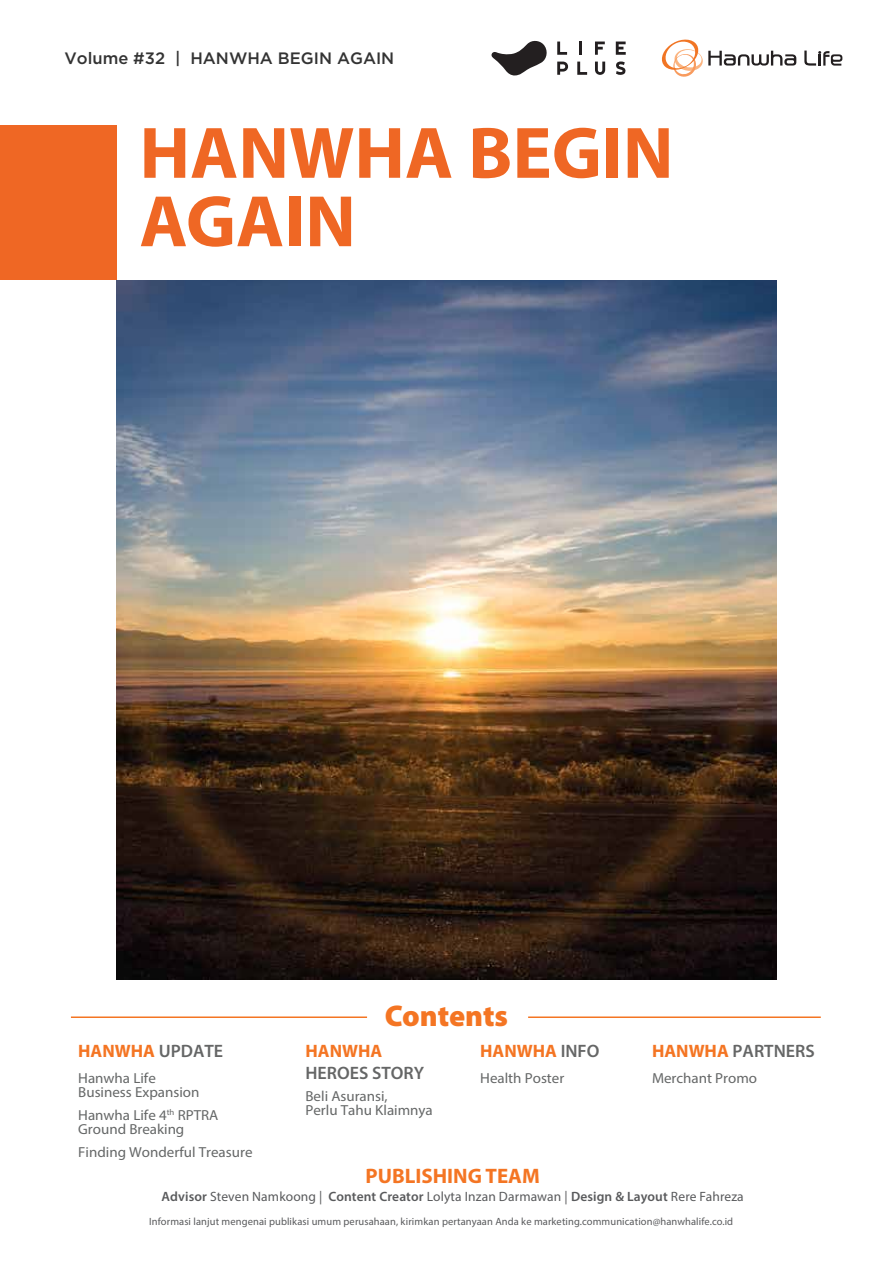
<style>
.page{position:relative;width:893px;height:1263px;background:#fff}
.page>*{position:absolute;margin:0;border:0;box-sizing:border-box;transform-origin:0 0}
.t1{font:700 73.5px/68.4px "Myriad Pro";color:#ef6724}
.t2{font:900 30px "Myriad Pro";letter-spacing:-.005em;color:#f47523}
.t3{font:700 21px "Myriad Pro";color:#f47523}
.t4{font:700 18px "Myriad Pro";color:#f47523}
.t5{font:600 18px "Myriad Pro";color:#656666}
.t6{font:500 16.5px "Gotham";color:#333}
.t7{font:14.55px/14.4px "Myriad Pro";color:#656767}
.t8{font:13.5px "Myriad Pro";letter-spacing:.01em;color:#595a5c}
.t9{font:10.5px "Myriad Pro";letter-spacing:.01em;color:#595a5c}
.s1{font-weight:600;color:#656666}
.s2{font-weight:700;color:#f47523}
.s3{font-weight:600}
</style>
<div class="page">
<img style="left:116px;top:280px;width:661px;height:700px">
<svg style="left:661px;top:39px;width:135px;height:38px"></svg>
<svg style="left:804px;top:51px;width:38px;height:15px"></svg>
<svg style="left:557px;top:62px;width:11px;height:13px"></svg>
<svg style="left:616px;top:42px;width:10px;height:13px"></svg>
<svg style="left:577px;top:62px;width:10px;height:13px"></svg>
<svg style="left:557px;top:42px;width:10px;height:13px"></svg>
<svg style="left:595px;top:42px;width:10px;height:13px"></svg>
<svg style="left:595px;top:62px;width:10px;height:13px"></svg>
<svg style="left:616px;top:62px;width:10px;height:13px"></svg>
<svg style="left:579px;top:42px;width:3px;height:13px"></svg>
<svg style="left:491px;top:40px;width:56px;height:36px"></svg>
<hr style="left:528px;top:1016px;width:293px;height:2px;background:#f47523">
<hr style="left:71px;top:1016px;width:296px;height:2px;background:#f47523">
<div style="left:0;top:126px;width:116px;height:154px;background:#ef6724"></div>
<p class="t6" style="left:65px;top:47px;width:331px">Volume #32 | HANWHA BEGIN AGAIN</p>
<h1 class="t1" style="left:140px;top:116px;width:535px">HANWHA BEGIN<br>AGAIN</h1>
<h2 class="t2" style="left:385px;top:996px;width:125px">Contents</h2>
<p class="t4" style="left:480px;top:1039px;width:121px">HANWHA <span class="s1">INFO</span></p>
<p class="t7" style="left:480px;top:1070px;width:86px">Health Poster</p>
<p class="t4" style="left:78px;top:1039px;width:146px">HANWHA <span class="s1">UPDATE</span></p>
<p class="t5" style="left:652px;top:1039px;width:164px"><span class="s2">HANWHA</span> PARTNERS</p>
<p class="t7" style="left:652px;top:1070px;width:107px">Merchant Promo</p>
<p class="t4" style="left:305px;top:1039px;width:78px">HANWHA</p>
<p class="t5" style="left:305px;top:1061px;width:120px">HEROES STORY</p>
<p class="t7" style="left:78px;top:1070px;width:123px">Hanwha Life<br>Business Expansion</p>
<p class="t7" style="left:78px;top:1108px;width:142px">Hanwha Life 4<sup>th</sup> RPTRA<br>Ground Breaking</p>
<p class="t7" style="left:78px;top:1145px;width:176px">Finding Wonderful Treasure</p>
<p class="t7" style="left:305px;top:1088px;width:129px">Beli Asuransi,<br>Perlu Tahu Klaimnya</p>
<h3 class="t3" style="left:366px;top:1162px;width:176px">PUBLISHING TEAM</h3>
<p class="t8" style="left:162px;top:1188px;width:584px"><span class="s3">Advisor</span> Steven Namkoong | <span class="s3">Content Creator</span> Lolyta Inzan Darmawan | <span class="s3">Design &amp; Layout</span> Rere Fahreza</p>
<p class="t9" style="left:149px;top:1214px;width:585px">Informasi lanjut mengenai publikasi umum perusahaan, kirimkan pertanyaan Anda ke marketing.communication@hanwhalife.co.id</p>
</div>
